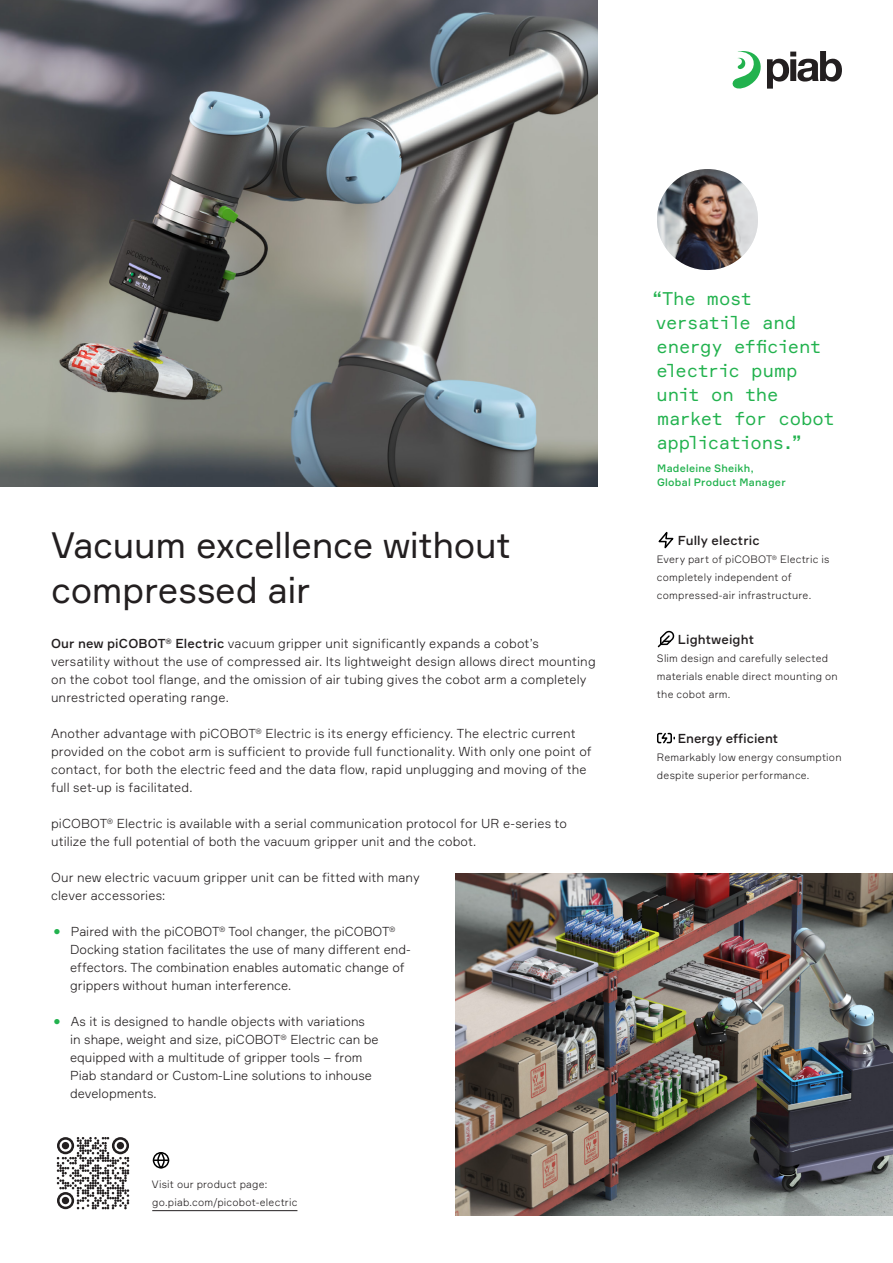
<style>
.page{position:relative;width:893px;height:1263px;background:#fff}
.page>*{position:absolute;margin:0;border:0;box-sizing:border-box;transform-origin:0 0}
._24_30_Header{font:36px/45px "Formular";letter-spacing:-.01em;color:#231f20}
.Small_quote{font:18px/24px "Formular Mono";letter-spacing:-.025em;color:#22b24e}
.Body{font:300 12.75px/18px "Formular";letter-spacing:.005em;color:#231f20}
.Small_body{font:500 12.75px "Formular";letter-spacing:.01em;color:#231f20}
.Body-2{font:300 10.5px/18px "Formular";letter-spacing:.02em;color:#231f20}
.Heading_8_5_-_Semibold{font:300 10.5px "Formular";letter-spacing:.02em;color:#231f20}
.Small_body-2{font:500 10.5px/14.2px "Formular";letter-spacing:.02em;color:#22b24e}
.s1{font-weight:500}
.s2{font-size:18px;color:#22b24e}
</style>
<div class="page">
<img style="left:657px;top:169px;width:101px;height:101px;border-radius:50px">
<img style="left:455px;top:873px;width:438px;height:342px">
<svg style="left:732px;top:51px;width:110px;height:38px"></svg>
<svg style="left:658px;top:531px;width:16px;height:18px"></svg>
<svg style="left:657px;top:630px;width:17px;height:18px"></svg>
<svg style="left:657px;top:732px;width:18px;height:12px"></svg>
<hr style="left:152px;top:1210px;width:145px;height:1px;background:#231f20">
<div style="left:153px;top:1152px;width:16px;height:16px;border:2px solid #000;border-radius:50%"></div>
<svg style="left:154px;top:1159px;width:15px;height:2px"></svg>
<div style="left:157px;top:1152px;width:8px;height:16px;border:2px solid #000;border-radius:50%"></div>
<img style="left:0;top:0;width:598px;height:486px">
<svg style="left:57px;top:1137px;width:72px;height:72px"></svg>
<div style="left:62px;top:1142px;width:7px;height:7px;background:#231f20;border-radius:50%"></div>
<div style="left:117px;top:1142px;width:7px;height:7px;background:#231f20;border-radius:50%"></div>
<div style="left:62px;top:1197px;width:7px;height:7px;background:#231f20;border-radius:50%"></div>
<p class="_24_30_Header" style="left:51px;top:522px;width:462px">Vacuum excellence without compressed air</p>
<p class="Body" style="left:51px;top:634px;width:546px"><span class="s1">Our new piCOBOT</span><sup>®</sup> <span class="s1">Electric</span> vacuum gripper unit significantly expands a cobot’s versatility without the use of compressed air. Its lightweight design allows direct mounting on the cobot tool flange, and the omission of air tubing gives the cobot arm a completely unrestricted operating range.</p>
<p class="Body" style="left:51px;top:724px;width:542px">Another advantage with piCOBOT<sup>®</sup> Electric is its energy efficiency. The electric current provided on the cobot arm is sufficient to provide full functionality. With only one point of contact, for both the electric feed and the data flow, rapid unplugging and moving of the full set-up is facilitated.</p>
<p class="Body" style="left:51px;top:814px;width:517px">piCOBOT<sup>®</sup> Electric is available with a serial communication protocol for UR e-series to utilize the full potential of both the vacuum gripper unit and the cobot.</p>
<p class="Body" style="left:51px;top:868px;width:370px">Our new electric vacuum gripper unit can be fitted with many clever accessories:</p>
<p class="Body" style="left:70px;top:922px;width:342px;text-indent:-17px"><span class="s2">•</span> Paired with the piCOBOT<sup>®</sup> Tool changer, the piCOBOT<sup>® </sup>Docking station facilitates the use of many different end&shy;effectors. The combination enables automatic change of grippers without human interference.</p>
<p class="Body" style="left:70px;top:1012px;width:310px;text-indent:-17px"><span class="s2">•</span> As it is designed to handle objects with variations in shape, weight and size, piCOBOT<sup>®</sup> Electric can be equipped with a multitude of gripper tools – from Piab standard or Custom-Line solutions to inhouse developments.</p>
<p class="Heading_8_5_-_Semibold" style="left:152px;top:1178px;width:117px">Visit our product page:</p>
<p class="Heading_8_5_-_Semibold" style="left:152px;top:1196px;width:147px">go.piab.com/picobot-electric</p>
<p class="Small_quote" style="left:651px;top:286px;width:185px">“The most versatile and energy efficient electric pump unit on the market for cobot applications.”</p>
<p class="Small_body-2" style="left:657px;top:461px;width:130px">Madeleine Sheikh,<br>Global Product Manager</p>
<p class="Small_body" style="left:678px;top:533px;width:83px">Fully electric</p>
<p class="Body-2" style="left:657px;top:550px;width:174px">Every part of piCOBOT<sup>®</sup> Electric is completely independent of compressed-air infrastructure.</p>
<p class="Small_body" style="left:678px;top:632px;width:78px">Lightweight</p>
<p class="Body-2" style="left:657px;top:649px;width:182px">Slim design and carefully selected materials enable direct mounting on the cobot arm.</p>
<p class="Small_body" style="left:678px;top:731px;width:102px">Energy efficient</p>
<p class="Body-2" style="left:657px;top:748px;width:186px">Remarkably low energy consumption despite superior performance.</p>
</div>
